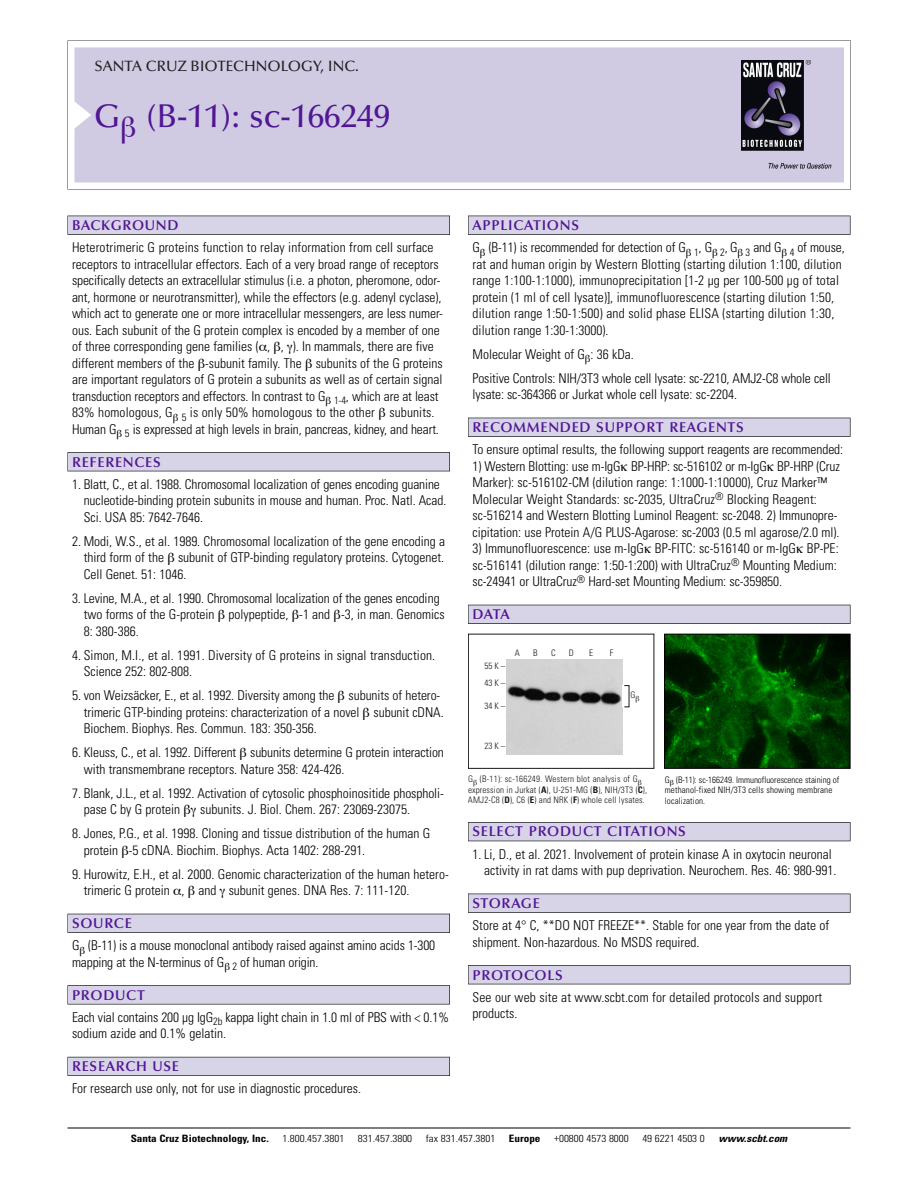
<style>
.page{position:relative;width:918px;height:1188px;background:#fff}
.page>*{position:absolute;margin:0;border:0;box-sizing:border-box;transform-origin:0 0}
.t1{font:500 33px "Optima";color:#511695}
.t2{font:500 15px "Optima";color:#231f20}
.t3{font:600 14.25px "Optima";letter-spacing:.05em;color:#511695}
.t4{font:300 condensed 13.5px/16.5px "Univers";color:#000}
.t5{font:300 condensed 10.2px "Univers";color:#000;scale:1.1 1}
.t6{font:700 condensed 10.2px "Univers";color:#000;scale:1.1 1}
.t7{font:italic 700 condensed 10.2px "Univers";color:#000;scale:1.1 1}
.t8{font:300 condensed 9px/10.5px "Univers";letter-spacing:.015em;color:#191919}
.t9{font:300 condensed 9px/10.5px "Univers";letter-spacing:.015em;color:#000}
.s1{font-weight:700}
</style>
<div class="page">
<svg style="left:68px;top:40px;width:783px;height:149px"></svg>
<div style="left:74px;top:47px;width:770px;height:135px;background:#d1cae3"></div>
<img style="left:741px;top:60px;width:90px;height:108px">
<div style="left:68px;top:216px;width:382px;height:19px;background:#535256"></div>
<div style="left:68px;top:216px;width:381px;height:18px;background:#d7d4e8"></div>
<div style="left:68px;top:452px;width:382px;height:19px;background:#515155"></div>
<div style="left:68px;top:453px;width:381px;height:18px;background:#d7d4e8"></div>
<div style="left:68px;top:914px;width:382px;height:19px;background:#515057"></div>
<div style="left:68px;top:914px;width:381px;height:18px;background:#d7d4e8"></div>
<div style="left:68px;top:985px;width:382px;height:19px;background:#575659"></div>
<div style="left:68px;top:986px;width:381px;height:18px;background:#d7d4e8"></div>
<div style="left:68px;top:1057px;width:382px;height:19px;background:#595860"></div>
<div style="left:68px;top:1057px;width:381px;height:18px;background:#d7d4e8"></div>
<div style="left:468px;top:216px;width:382px;height:19px;background:#535256"></div>
<div style="left:468px;top:216px;width:382px;height:18px;background:#d7d4e8"></div>
<div style="left:468px;top:418px;width:382px;height:19px;background:#525156"></div>
<div style="left:468px;top:418px;width:382px;height:18px;background:#d7d4e8"></div>
<div style="left:468px;top:605px;width:382px;height:19px;background:#515057"></div>
<div style="left:468px;top:605px;width:382px;height:18px;background:#d7d4e8"></div>
<div style="left:468px;top:822px;width:382px;height:19px;background:#525158"></div>
<div style="left:468px;top:823px;width:382px;height:18px;background:#d7d4e8"></div>
<div style="left:468px;top:894px;width:382px;height:19px;background:#535256"></div>
<div style="left:468px;top:894px;width:382px;height:18px;background:#d7d4e8"></div>
<div style="left:468px;top:965px;width:382px;height:19px;background:#515155"></div>
<div style="left:468px;top:966px;width:382px;height:18px;background:#d7d4e8"></div>
<hr style="left:68px;top:1128px;width:782px;height:1px;background:#000">
<img style="left:666px;top:636px;width:182px;height:131px">
<div style="left:664px;top:634px;width:186px;height:135px;border:1px solid #000"></div>
<div style="left:468px;top:634px;width:186px;height:135px;border:1px solid #191919"></div>
<img style="left:506px;top:659px;width:117px;height:95px">
<svg style="left:122px;top:117px;width:13px;height:27px"></svg>
<p class="t2" style="left:94px;top:60px;width:266px">SANTA CRUZ BIOTECHNOLOGY, INC.</p>
<p class="t1" style="left:94px;top:102px;width:297px">G (B-11): sc-166249</p>
<p class="t3" style="left:72px;top:219px;width:108px">BACKGROUND</p>
<p class="t4" style="left:72px;top:240px;width:372px">Heterotrimeric G proteins function to relay information from cell surface receptors to intracellular effectors. Each of a very broad range of receptors specifically detects an extracellular stimulus (i.e. a photon, pheromone, odor&shy;ant, hormone or neurotransmitter), while the effectors (e.g. adenyl cyclase), which act to generate one or more intracellular messengers, are less numer&shy;ous. Each subunit of the G protein complex is encoded by a member of one of three corresponding gene families ( , , ). In mammals, there are five different members of the -subunit family. The subunits of the G proteins are important regulators of G protein a subunits as well as of certain signal transduction receptors and effectors. In contrast to G <sub>1-4</sub>, which are at least 83% homologous, G <sub>5</sub> is only 50% homologous to the other subunits.<br>Human G <sub>5</sub> is expressed at high levels in brain, pancreas, kidney, and heart.</p>
<p class="t3" style="left:72px;top:456px;width:90px">REFERENCES</p>
<p class="t4" style="left:84px;top:477px;width:364px;text-indent:-12px">1. Blatt, C., et al. 1988. Chromosomal localization of genes encoding guanine nucleotide-binding protein subunits in mouse and human. Proc. Natl. Acad.<br>Sci. USA 85: 7642-7646.</p>
<p class="t4" style="left:84px;top:534px;width:363px;text-align:justify;text-indent:-12px">2. Modi, W.S., et al. 1989. Chromosomal localization of the gene encoding a third form of the subunit of GTP-binding regulatory proteins. Cytogenet.<br>Cell Genet. 51: 1046.</p>
<p class="t4" style="left:84px;top:591px;width:362px;text-indent:-12px">3. Levine, M.A., et al. 1990. Chromosomal localization of the genes encoding two forms of the G-protein polypeptide, -1 and -3, in man. Genomics<br>8: 380-386.</p>
<p class="t4" style="left:84px;top:648px;width:353px;text-indent:-12px">4. Simon, M.I., et al. 1991. Diversity of G proteins in signal transduction.<br>Science 252: 802-808.</p>
<p class="t4" style="left:84px;top:688px;width:361px;text-indent:-12px">5. von Weizsäcker, E., et al. 1992. Diversity among the subunits of hetero&shy;trimeric GTP-binding proteins: characterization of a novel subunit cDNA.<br>Biochem. Biophys. Res. Commun. 183: 350-356.</p>
<p class="t4" style="left:84px;top:745px;width:362px;text-indent:-12px">6. Kleuss, C., et al. 1992. Different subunits determine G protein interaction with transmembrane receptors. Nature 358: 424-426.</p>
<p class="t4" style="left:84px;top:786px;width:362px;text-indent:-12px">7. Blank, J.L., et al. 1992. Activation of cytosolic phosphoinositide phospholi&shy;pase C by G protein</p>
<p class="t4" style="left:200px;top:802px;width:211px">subunits. J. Biol. Chem. 267: 23069-23075.</p>
<p class="t4" style="left:84px;top:826px;width:348px;text-indent:-12px">8. Jones, P.G., et al. 1998. Cloning and tissue distribution of the human G protein -5 cDNA. Biochim. Biophys. Acta 1402: 288-291.</p>
<p class="t4" style="left:84px;top:867px;width:367px;text-indent:-12px">9. Hurowitz, E.H., et al. 2000. Genomic characterization of the human hetero&shy;trimeric G protein , and subunit genes. DNA Res. 7: 111-120.</p>
<p class="t3" style="left:72px;top:917px;width:61px">SOURCE</p>
<p class="t4" style="left:72px;top:939px;width:365px">G (B-11) is a mouse monoclonal antibody raised against amino acids 1-300 mapping at the N-terminus of G <sub>2</sub> of human origin.</p>
<p class="t3" style="left:72px;top:989px;width:74px">PRODUCT</p>
<p class="t4" style="left:72px;top:1010px;width:379px">Each vial contains 200 µg IgG<sub>2b</sub> kappa light chain in 1.0 ml of PBS with &lt; 0.1% sodium azide and 0.1% gelatin.</p>
<p class="t3" style="left:72px;top:1060px;width:109px">RESEARCH USE</p>
<p class="t4" style="left:72px;top:1082px;width:291px">For research use only, not for use in diagnostic procedures.</p>
<p class="t3" style="left:473px;top:219px;width:108px">APPLICATIONS</p>
<p class="t4" style="left:473px;top:240px;width:374px">G (B-11) is recommended for detection of G <sub>1</sub>, G <sub>2</sub>, G <sub>3</sub> and G <sub>4</sub> of mouse, rat and human origin by Western Blotting (starting dilution 1:100, dilution range 1:100-1:1000), immunoprecipitation [1-2 µg per 100-500 µg of total protein (1 ml of cell lysate)], immunofluorescence (starting dilution 1:50, dilution range 1:50-1:500) and solid phase ELISA (starting dilution 1:30, dilution range 1:30-1:3000).</p>
<p class="t4" style="left:473px;top:347px;width:163px">Molecular Weight of G : 36 kDa.</p>
<p class="t4" style="left:473px;top:371px;width:360px">Positive Controls: NIH/3T3 whole cell lysate: sc-2210, AMJ2-C8 whole cell lysate: sc-364366 or Jurkat whole cell lysate: sc-2204.</p>
<p class="t3" style="left:473px;top:421px;width:273px">RECOMMENDED SUPPORT REAGENTS</p>
<p class="t4" style="left:473px;top:442px;width:372px">To ensure optimal results, the following support reagents are recommended:</p>
<p class="t4" style="left:473px;top:459px;width:369px">1) Western Blotting: use m-IgG BP-HRP: sc-516102 or m-IgG BP-HRP (Cruz Marker): sc-516102-CM (dilution range: 1:1000-1:10000), Cruz Marker™ Molecular Weight Standards: sc-2035, UltraCruz<sup>®</sup> Blocking Reagent: sc-516214 and Western Blotting Luminol Reagent: sc-2048. 2) Immunopre&shy;cipitation: use Protein A/G PLUS-Agarose: sc-2003 (0.5 ml agarose/2.0 ml).</p>
<p class="t4" style="left:473px;top:541px;width:368px">3) Immunofluorescence: use m-IgG BP-FITC: sc-516140 or m-IgG BP-PE: sc-516141 (dilution range: 1:50-1:200) with UltraCruz<sup>®</sup> Mounting Medium: sc-24941 or UltraCruz<sup>®</sup> Hard-set Mounting Medium: sc-359850.</p>
<p class="t3" style="left:473px;top:608px;width:39px">DATA</p>
<p class="t8" style="left:484px;top:659px;width:22px;line-height:16.8px">55K–<br>43K–</p>
<p class="t8" style="left:484px;top:701px;width:22px">34K–</p>
<p class="t8" style="left:484px;top:741px;width:22px">23K–</p>
<p class="t8" style="left:515px;top:648px;width:7px">A</p>
<p class="t8" style="left:533px;top:648px;width:6px">B</p>
<p class="t8" style="left:551px;top:648px;width:6px">C</p>
<p class="t8" style="left:569px;top:648px;width:7px">D</p>
<p class="t8" style="left:589px;top:648px;width:5px">E</p>
<p class="t8" style="left:610px;top:648px;width:5px">F</p>
<p class="t8" style="left:630px;top:691px;width:7px">G</p>
<p class="t8" style="left:468px;top:775px;width:181px">G (B-11): sc-166249. Western blot analysis of G expression in Jurkat (<span class="s1">A</span>), U-251-MG (<span class="s1">B</span>), NIH/3T3 (<span class="s1">C</span>),<br>AMJ2-C8 (<span class="s1">D</span>), C6 (<span class="s1">E</span>) and NRK (<span class="s1">F</span>) whole cell lysates.</p>
<p class="t9" style="left:665px;top:775px;width:176px">G (B-11): sc-166249. Immunofluorescence staining of methanol-fixed NIH/3T3 cells showing membrane localization.</p>
<p class="t3" style="left:473px;top:826px;width:215px">SELECT PRODUCT CITATIONS</p>
<p class="t4" style="left:484px;top:847px;width:354px;text-indent:-12px">1. Li, D., et al. 2021. Involvement of protein kinase A in oxytocin neuronal activity in rat dams with pup deprivation. Neurochem. Res. 46: 980-991.</p>
<p class="t3" style="left:473px;top:897px;width:69px">STORAGE</p>
<p class="t4" style="left:473px;top:918px;width:358px">Store at 4° C, **DO NOT FREEZE**. Stable for one year from the date of shipment. Non-hazardous. No MSDS required.</p>
<p class="t3" style="left:473px;top:969px;width:92px">PROTOCOLS</p>
<p class="t4" style="left:473px;top:990px;width:351px">See our web site at www.scbt.com for detailed protocols and support products.</p>
<p class="t6" style="left:131px;top:1135px;width:127px">Santa Cruz Biotechnology, Inc.</p>
<p class="t5" style="left:282px;top:1135px;width:58px">1.800.457.3801</p>
<p class="t5" style="left:358px;top:1135px;width:51px">831.457.3800</p>
<p class="t5" style="left:426px;top:1135px;width:65px">fax 831.457.3801</p>
<p class="t6" style="left:509px;top:1135px;width:30px">Europe</p>
<p class="t5" style="left:554px;top:1135px;width:69px">+00800 4573 8000</p>
<p class="t5" style="left:642px;top:1135px;width:58px">49 6221 4503 0</p>
<p class="t7" style="left:719px;top:1135px;width:66px">www.scbt.com</p>
</div>
